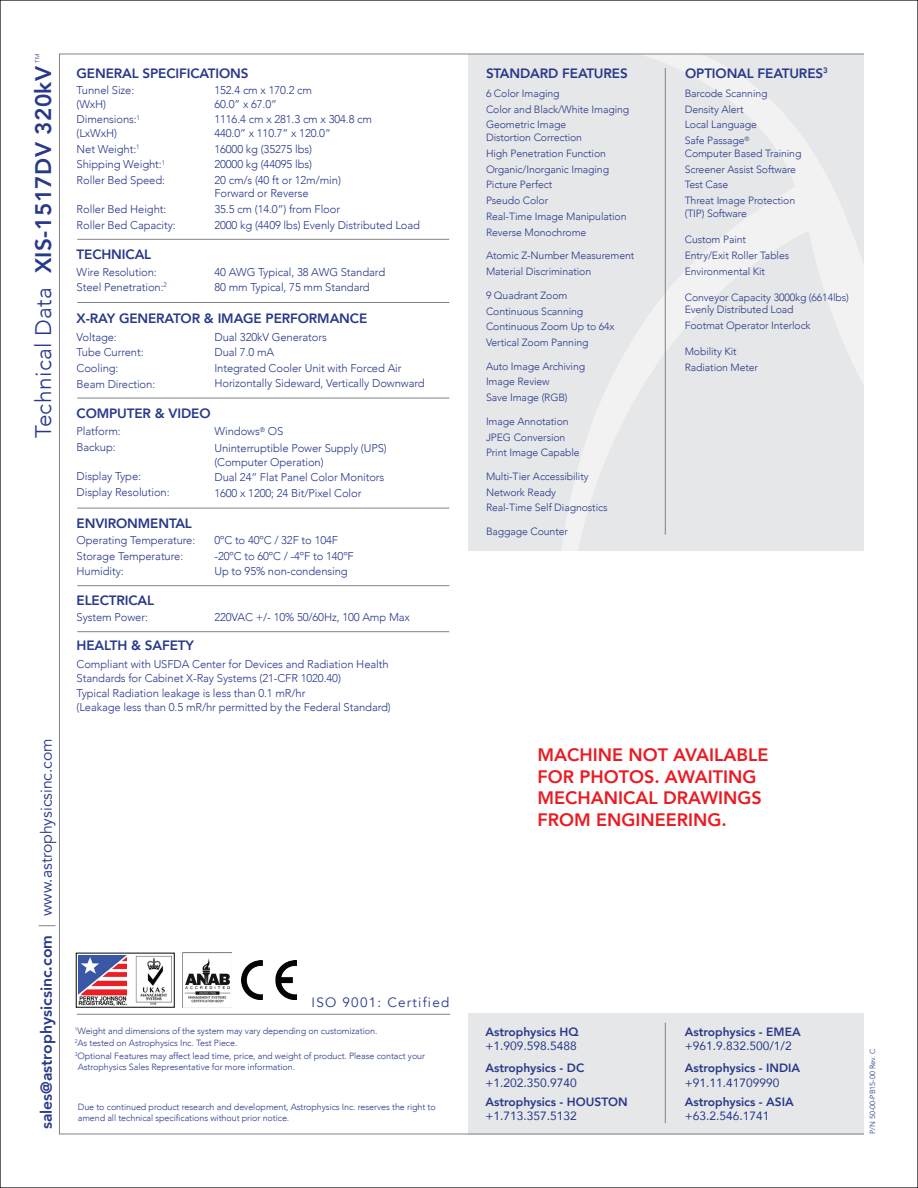
<style>
.page{position:relative;width:918px;height:1188px;background:#fff}
.page>*{position:absolute;margin:0;border:0;box-sizing:border-box;transform-origin:0 0}
.t1{font:800 22.5px "Avenir";letter-spacing:.02em;color:#283989}
.t2{font:800 18px/21.6px "Avenir";color:#e91c22}
.t3{font:800 15.75px "Avenir";color:#283989}
.t4{font:15.75px "Avenir";color:#283989}
.t5{font:800 13.5px "Avenir";letter-spacing:-.01em;color:#283989}
.t6{font:13.5px "Avenir";letter-spacing:.09em;color:#283989}
.t7{font:800 12px "Avenir";color:#283989}
.t8{font:12px "Avenir";color:#283989}
.t9{font:300 11.25px/15.6px "Avenir";letter-spacing:-.01em;color:#283989}
.t10{font:300 10.5px/15.9px "Avenir";letter-spacing:-.01em;color:#283989}
.t11{font:300 9px/12.9px "Avenir";letter-spacing:-.01em;color:#283989}
.t12{font:300 7.5px "Avenir";color:#283989}
.t13{font:300 6.15px "Avenir";color:#283989}
.s1{font-weight:300}
</style>
<div class="page">
<div style="left:468px;top:54px;width:396px;height:497px;background:#e6e7e9"></div>
<svg style="left:562px;top:56px;width:300px;height:495px"></svg>
<hr style="left:665px;top:68px;width:1px;height:467px;background:#808285">
<div style="left:468px;top:1013px;width:396px;height:121px;background:#e6e7e9"></div>
<hr style="left:77px;top:239px;width:372px;height:1px;background:#808285">
<hr style="left:77px;top:302px;width:372px;height:1px;background:#808285">
<hr style="left:77px;top:398px;width:372px;height:1px;background:#808285">
<hr style="left:77px;top:508px;width:372px;height:1px;background:#808285">
<hr style="left:77px;top:585px;width:372px;height:1px;background:#808285">
<hr style="left:77px;top:631px;width:372px;height:1px;background:#808285">
<hr style="left:665px;top:1023px;width:1px;height:100px;background:#808285">
<hr style="left:77px;top:1014px;width:373px;height:1px;background:#808285">
<svg style="left:39px;top:925px;width:17px;height:1px"></svg>
<img style="left:183px;top:953px;width:49px;height:55px">
<img style="left:242px;top:960px;width:55px;height:40px">
<img style="left:136px;top:956px;width:36px;height:49px">
<img style="left:79px;top:956px;width:48px;height:50px">
<img style="left:79px;top:995px;width:48px;height:5px">
<p class="t13" style="left:34px;top:63px;width:11px;rotate:-90deg">TM</p>
<h1 class="t1" style="left:26px;top:438px;width:374px;rotate:-90deg"><span class="s1">Technical Data</span> XIS-1517DV 320kV</h1>
<h3 class="t4" style="left:37px;top:916px;width:179px;rotate:-90deg">www.astrophysicsinc.com</h3>
<h3 class="t3" style="left:34px;top:1129px;width:196px;rotate:-90deg">sales@astrophysicsinc.com</h3>
<p class="t5" style="left:77px;top:63px;width:173px">GENERAL SPECIFICATIONS</p>
<p class="t9" style="left:77px;top:84px;width:59px;line-height:13.5px">Tunnel Size: (WxH)</p>
<p class="t9" style="left:77px;top:113px;width:65px;line-height:13.5px">Dimensions:<sup>1 </sup>(LxWxH)</p>
<p class="t9" style="left:77px;top:141px;width:90px">Net Weight:<sup>1<br></sup>Shipping Weight:<sup>1<br></sup>Roller Bed Speed:</p>
<p class="t9" style="left:77px;top:201px;width:101px">Roller Bed Height:<br>Roller Bed Capacity:</p>
<p class="t9" style="left:214px;top:84px;width:99px;line-height:13.5px">152.4 cm x 170.2 cm<br>60.0” x 67.0”</p>
<p class="t9" style="left:214px;top:113px;width:159px;line-height:13.5px">1116.4 cm x 281.3 cm x 304.8 cm<br>440.0” x 110.7” x 120.0”</p>
<p class="t9" style="left:214px;top:141px;width:128px">16000 kg (35275 lbs)<br>20000 kg (44095 lbs)<br>20 cm/s (40 ft or 12m/min)</p>
<p class="t9" style="left:214px;top:186px;width:207px">Forward or Reverse<br>35.5 cm (14.0”) from Floor<br>2000 kg (4409 lbs) Evenly Distributed Load</p>
<p class="t5" style="left:77px;top:244px;width:76px">TECHNICAL</p>
<p class="t9" style="left:77px;top:264px;width:92px">Wire Resolution:<br>Steel Penetration:<sup>2</sup></p>
<p class="t9" style="left:214px;top:264px;width:172px">40 AWG Typical, 38 AWG Standard<br>80 mm Typical, 75 mm Standard</p>
<p class="t5" style="left:77px;top:307px;width:292px">X-RAY GENERATOR &amp; IMAGE PERFORMANCE</p>
<p class="t9" style="left:77px;top:329px;width:80px">Voltage:<br>Tube Current:<br>Cooling:<br>Beam Direction:</p>
<p class="t9" style="left:214px;top:329px;width:212px">Dual 320kV Generators<br>Dual 7.0 mA<br>Integrated Cooler Unit with Forced Air<br>Horizontally Sideward, Vertically Downward</p>
<p class="t5" style="left:77px;top:403px;width:135px">COMPUTER &amp; VIDEO</p>
<p class="t9" style="left:77px;top:424px;width:46px">Platform:<br>Backup:</p>
<p class="t9" style="left:77px;top:468px;width:95px">Display Type:<br>Display Resolution:</p>
<p class="t5" style="left:77px;top:512px;width:117px">ENVIRONMENTAL</p>
<p class="t9" style="left:77px;top:533px;width:120px">Operating Temperature:<br>Storage Temperature:<br>Humidity:</p>
<p class="t9" style="left:77px;top:610px;width:73px">System Power:</p>
<p class="t5" style="left:77px;top:590px;width:79px">ELECTRICAL</p>
<p class="t5" style="left:77px;top:635px;width:119px">HEALTH &amp; SAFETY</p>
<p class="t9" style="left:214px;top:423px;width:174px;line-height:16.8px">Windows<sup>®</sup> OS<br>Uninterruptible Power Supply (UPS)</p>
<p class="t9" style="left:214px;top:454px;width:171px">(Computer Operation)<br>Dual 24” Flat Panel Color Monitors<br>1600 x 1200; 24 Bit/Pixel Color</p>
<p class="t9" style="left:214px;top:532px;width:141px">0ºC to 40ºC / 32F to 104F -20ºC to 60ºC / -4ºF to 140ºF<br>Up to 95% non-condensing</p>
<p class="t9" style="left:214px;top:610px;width:197px">220VAC +/- 10% 50/60Hz, 100 Amp Max</p>
<p class="t9" style="left:77px;top:658px;width:314px;line-height:13.5px">Compliant with USFDA Center for Devices and Radiation Health<br>Standards for Cabinet X-Ray Systems (21-CFR 1020.40)</p>
<p class="t9" style="left:77px;top:687px;width:316px;line-height:13.5px">Typical Radiation leakage is less than 0.1 mR/hr<br>(Leakage less than 0.5 mR/hr permitted by the Federal Standard)</p>
<p class="t6" style="left:312px;top:995px;width:139px">ISO 9001: Certified</p>
<p class="t11" style="left:75px;top:1024px;width:352px"><sup>1</sup>Weight and dimensions of the system may vary depending on customization.<br><sup>2</sup>As tested on Astrophysics Inc. Test Piece.<br><sup>3</sup>Optional Features may affect lead time, price, and weight of product. Please contact your</p>
<p class="t11" style="left:78px;top:1061px;width:219px">Astrophysics Sales Representative for more information.</p>
<p class="t11" style="left:78px;top:1102px;width:360px;line-height:10.8px">Due to continued product research and development, Astrophysics Inc. reserves the right to amend all technical specifications without prior notice.</p>
<p class="t5" style="left:486px;top:63px;width:143px">STANDARD FEATURES</p>
<p class="t5" style="left:685px;top:63px;width:144px">OPTIONAL FEATURES<sup>3</sup></p>
<p class="t10" style="left:486px;top:85px;width:145px">6 Color Imaging<br>Color and Black/White Imaging<br>Geometric Image</p>
<p class="t10" style="left:486px;top:129px;width:142px">Distortion Correction<br>High Penetration Function<br>Organic/Inorganic Imaging<br>Picture Perfect<br>Pseudo Color<br>Real-Time Image Manipulation<br>Reverse Monochrome</p>
<p class="t10" style="left:486px;top:248px;width:150px">Atomic Z-Number Measurement<br>Material Discrimination</p>
<p class="t10" style="left:486px;top:287px;width:130px">9 Quadrant Zoom<br>Continuous Scanning<br>Continuous Zoom Up to 64x<br>Vertical Zoom Panning</p>
<p class="t10" style="left:486px;top:358px;width:101px">Auto Image Archiving<br>Image Review<br>Save Image (RGB)</p>
<p class="t10" style="left:486px;top:413px;width:95px">Image Annotation<br>JPEG Conversion<br>Print Image Capable</p>
<p class="t10" style="left:486px;top:468px;width:123px">Multi-Tier Accessibility<br>Network Ready<br>Real-Time Self Diagnostics</p>
<p class="t10" style="left:486px;top:523px;width:83px">Baggage Counter</p>
<p class="t10" style="left:685px;top:85px;width:84px">Barcode Scanning<br>Density Alert<br>Local Language<br>Safe Passage<sup>®</sup></p>
<p class="t10" style="left:685px;top:145px;width:118px">Computer Based Training<br>Screener Assist Software<br>Test Case<br>Threat Image Protection</p>
<p class="t10" style="left:685px;top:205px;width:64px">(TIP) Software</p>
<p class="t10" style="left:685px;top:231px;width:106px">Custom Paint<br>Entry/Exit Roller Tables<br>Environmental Kit</p>
<p class="t10" style="left:685px;top:291px;width:166px;line-height:12.6px">Conveyor Capacity 3000kg (6614lbs)<br>Evenly Distributed Load</p>
<p class="t10" style="left:685px;top:318px;width:127px">Footmat Operator Interlock</p>
<p class="t10" style="left:685px;top:344px;width:75px">Mobility Kit<br>Radiation Meter</p>
<h2 class="t2" style="left:537px;top:744px;width:233px">MACHINE NOT AVAILABLE<br>FOR PHOTOS. AWAITING<br>MECHANICAL DRAWINGS<br>FROM ENGINEERING.</h2>
<p class="t7" style="left:485px;top:1022px;width:95px">Astrophysics HQ</p>
<p class="t8" style="left:485px;top:1036px;width:93px">+1.909.598.5488</p>
<p class="t7" style="left:485px;top:1059px;width:100px">Astrophysics - DC</p>
<p class="t8" style="left:485px;top:1073px;width:93px">+1.202.350.9740</p>
<p class="t7" style="left:485px;top:1092px;width:144px">Astrophysics - HOUSTON</p>
<p class="t8" style="left:485px;top:1106px;width:93px">+1.713.357.5132</p>
<p class="t7" style="left:685px;top:1022px;width:117px">Astrophysics - EMEA</p>
<p class="t8" style="left:685px;top:1036px;width:108px">+961.9.832.500/1/2</p>
<p class="t7" style="left:685px;top:1059px;width:117px">Astrophysics - INDIA</p>
<p class="t8" style="left:685px;top:1073px;width:96px">+91.11.41709990</p>
<p class="t7" style="left:685px;top:1092px;width:111px">Astrophysics - ASIA</p>
<p class="t8" style="left:685px;top:1106px;width:86px">+63.2.546.1741</p>
<p class="t12" style="left:868px;top:1134px;width:87px;rotate:-90deg">P/N 50-00-PB15-00 Rev. C</p>
</div>
